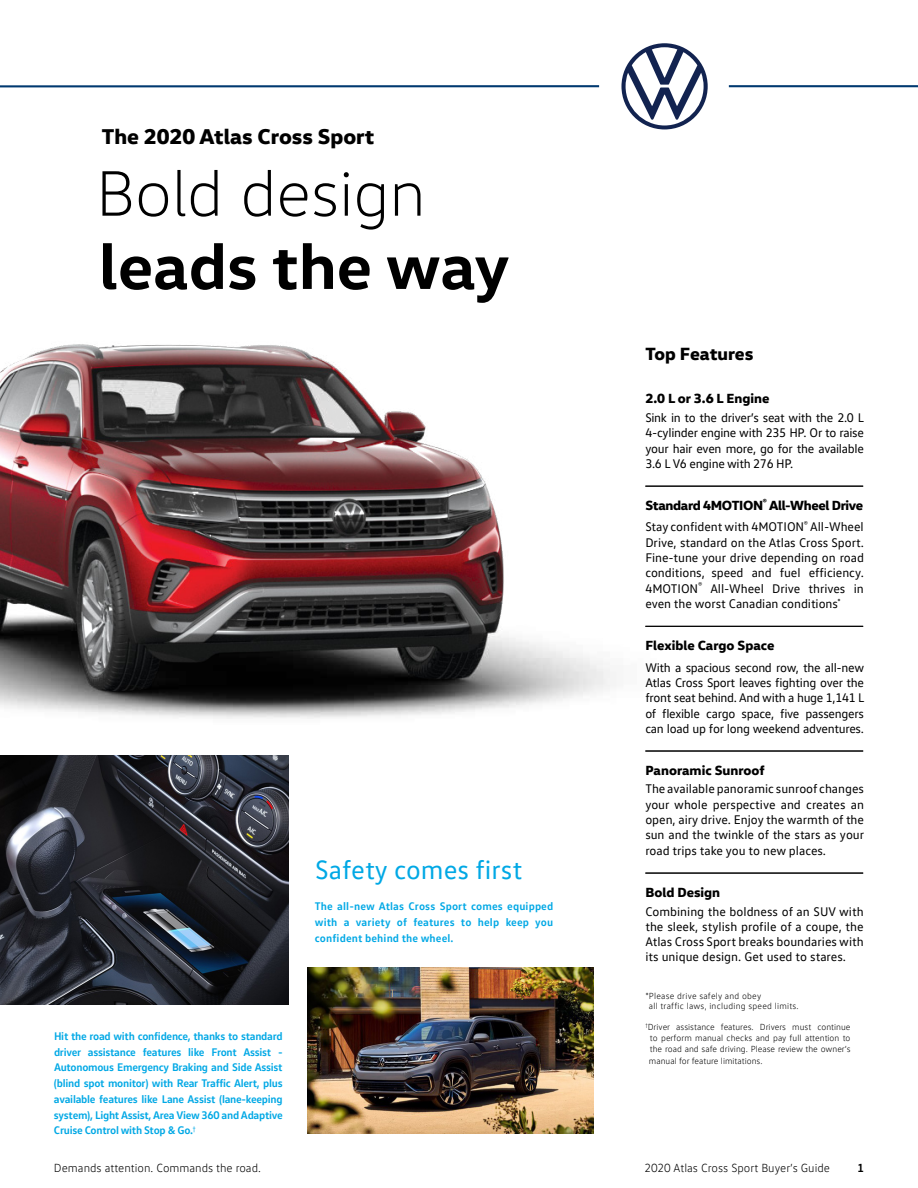
<style>
.page{position:relative;width:918px;height:1188px;background:#fff}
.page>*{position:absolute;margin:0;border:0;box-sizing:border-box;transform-origin:0 0}
.t1{font:700 65.4px "VW Head";color:#000}
.t2{font:300 65.4px "VW Head";color:#000}
.t3{font:27px "VW Text";color:#00a8e5}
.t4{font:800 21.75px "VW Head";color:#000}
.t5{font:800 18px "VW Head";color:#000}
.t6{font:800 13.5px "VW Head";color:#000}
.t7{font:800 13.5px "VW Head";letter-spacing:-.025em;color:#000}
.t8{font:12.75px/15.3px "VW Text";letter-spacing:-.005em;color:#000;text-align:justify}
.t9{font:300 12px "VW Text";color:#000}
.t10{font:700 12px "VW Text";color:#000}
.t11{font:700 11.25px/15.8px "VW Text";letter-spacing:-.015em;color:#00a8e5;text-align:justify}
.t12{font:300 9px/11.2px "VW Text";letter-spacing:.02em;color:#000}
</style>
<div class="page">
<img style="left:0;top:344px;width:657px;height:407px">
<img style="left:0;top:756px;width:288px;height:248px">
<img style="left:308px;top:967px;width:285px;height:167px">
<hr style="left:0;top:85px;width:599px;height:2px;background:#003970">
<hr style="left:729px;top:85px;width:189px;height:2px;background:#003970">
<svg style="left:622px;top:43px;width:86px;height:86px"></svg>
<hr style="left:645px;top:486px;width:218px;height:1px;background:#000">
<hr style="left:645px;top:626px;width:218px;height:1px;background:#000">
<hr style="left:645px;top:751px;width:218px;height:1px;background:#000">
<hr style="left:645px;top:873px;width:218px;height:1px;background:#000">
<h3 class="t4" style="left:102px;top:122px;width:274px">The 2020 Atlas Cross Sport</h3>
<h1 class="t2" style="left:96px;top:155px;width:331px">Bold design</h1>
<h1 class="t1" style="left:99px;top:224px;width:412px">leads the way</h1>
<h2 class="t3" style="left:315px;top:853px;width:209px">Safety comes first</h2>
<p class="t11" style="left:315px;top:898px;width:240px">The all-new Atlas Cross Sport comes equipped with a variety of features to help keep you confident behind the wheel.</p>
<p class="t11" style="left:54px;top:1028px;width:230px">Hit the road with confidence, thanks to standard driver assistance features like Front Assist - Autonomous Emergency Braking and Side Assist (blind spot monitor) with Rear Traffic Alert, plus available features like Lane Assist (lane-keeping system), Light Assist, Area View 360 and Adaptive Cruise Control with Stop &amp; Go.<sup>†</sup></p>
<h3 class="t5" style="left:645px;top:342px;width:110px">Top Features</h3>
<p class="t6" style="left:645px;top:389px;width:126px">2.0 L or 3.6 L Engine</p>
<p class="t8" style="left:645px;top:410px;width:220px">Sink in to the driver’s seat with the 2.0 L 4-cylinder engine with 235 HP. Or to raise your hair even more, go for the available 3.6 L V6 engine with 276 HP.</p>
<p class="t7" style="left:645px;top:496px;width:219px">Standard 4MOTION<sup>®</sup> All-Wheel Drive</p>
<p class="t8" style="left:645px;top:519px;width:220px">Stay confident with 4MOTION<sup>®</sup> All-Wheel Drive, standard on the Atlas Cross Sport.<br>Fine-tune your drive depending on road conditions, speed and fuel efficiency.<br>4MOTION<sup>®</sup> All-Wheel Drive thrives in even the worst Canadian conditions<sup>*</sup></p>
<p class="t6" style="left:645px;top:636px;width:130px">Flexible Cargo Space</p>
<p class="t8" style="left:645px;top:659px;width:221px">With a spacious second row, the all-new Atlas Cross Sport leaves fighting over the front seat behind. And with a huge 1,141 L of flexible cargo space, five passengers can load up for long weekend adventures.</p>
<p class="t6" style="left:645px;top:761px;width:121px">Panoramic Sunroof</p>
<p class="t8" style="left:645px;top:781px;width:220px">The available panoramic sunroof changes your whole perspective and creates an open, airy drive. Enjoy the warmth of the sun and the twinkle of the stars as your road trips take you to new places.</p>
<p class="t6" style="left:645px;top:883px;width:76px">Bold Design</p>
<p class="t8" style="left:645px;top:903px;width:220px">Combining the boldness of an SUV with the sleek, stylish profile of a coupe, the Atlas Cross Sport breaks boundaries with its unique design. Get used to stares.</p>
<p class="t12" style="left:649px;top:990px;width:151px;line-height:10.5px;text-indent:-3px">*Please drive safely and obey<br>all traffic laws, including speed limits.</p>
<p class="t12" style="left:649px;top:1021px;width:203px;text-align:justify;text-indent:-4px"><sup>†</sup>Driver assistance features. Drivers must continue to perform manual checks and pay full attention to the road and safe driving. Please review the owner’s manual for feature limitations.</p>
<p class="t9" style="left:54px;top:1161px;width:209px">Demands attention. Commands the road.</p>
<p class="t9" style="left:644px;top:1161px;width:187px">2020 Atlas Cross Sport Buyer’s Guide</p>
<p class="t10" style="left:857px;top:1160px;width:8px">1</p>
</div>
